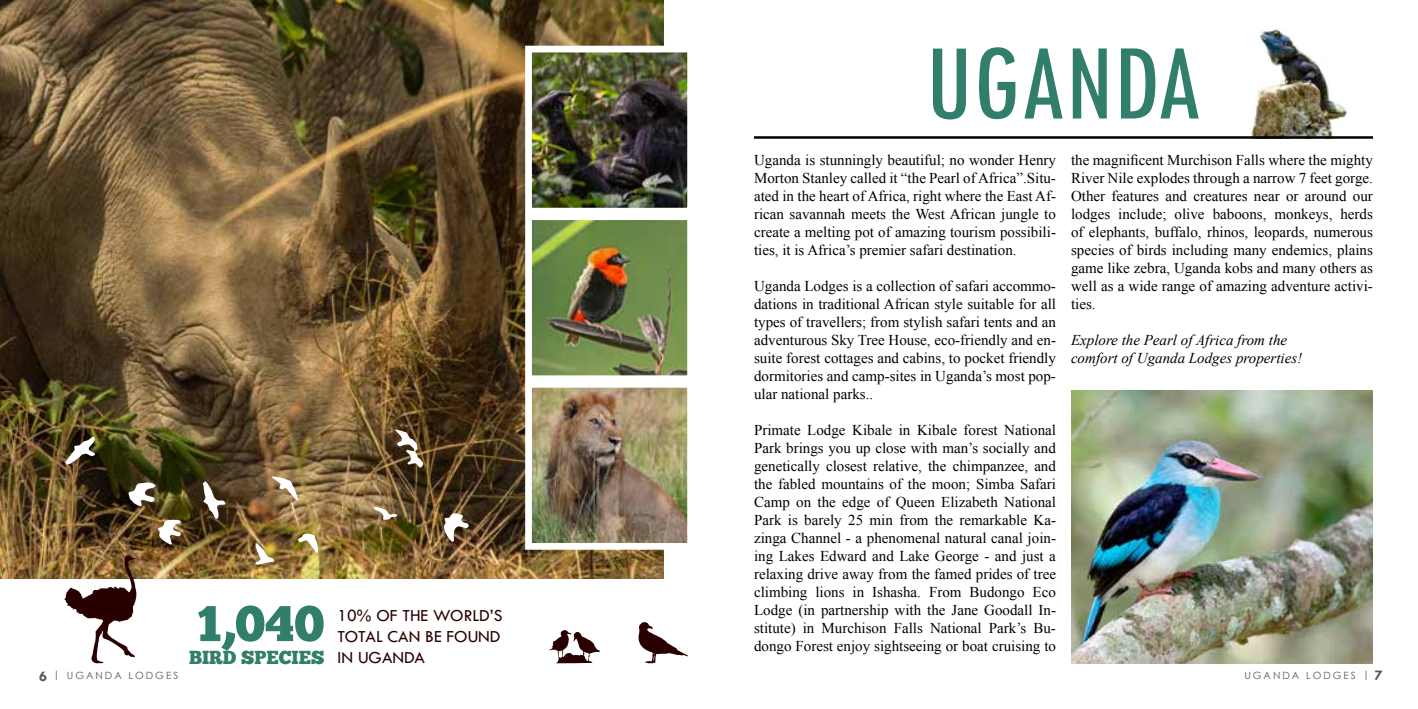
<style>
.page{position:relative;width:1418px;height:709px;background:#fff}
.page>*{position:absolute;margin:0;border:0;box-sizing:border-box;transform-origin:0 0}
.t1{font:condensed 112.5px "Tw Cen";color:#317e6a}
.t2{font:50px "Chunk Five Ex";color:#317e6a}
.t3{font:18.75px "Chunk Five Ex";color:#317e6a}
.t4{font:17.5px/21px "Tw Cen";color:#280000;text-align:justify}
.t5{font:15px/18px "Times New Roman";color:#000;text-align:justify}
.t6{font:italic 15px/18px "Times New Roman";color:#000}
.t7{font:10px "Century Gothic";letter-spacing:.2em;color:#58595b}
.s1{font-family:"Tw Cen";font-weight:700;font-size:15px}
</style>
<div class="page">
<img style="left:1071px;top:390px;width:301px;height:274px">
<img style="left:0;top:0;width:664px;height:578px">
<img style="left:1250px;top:29px;width:98px;height:107px">
<svg style="left:64px;top:555px;width:72px;height:108px"></svg>
<svg style="left:395px;top:429px;width:28px;height:38px"></svg>
<svg style="left:272px;top:476px;width:26px;height:25px"></svg>
<svg style="left:255px;top:543px;width:20px;height:22px"></svg>
<svg style="left:298px;top:533px;width:20px;height:20px"></svg>
<svg style="left:374px;top:507px;width:23px;height:13px"></svg>
<svg style="left:128px;top:482px;width:27px;height:24px"></svg>
<svg style="left:444px;top:513px;width:25px;height:29px"></svg>
<svg style="left:65px;top:437px;width:30px;height:28px"></svg>
<svg style="left:158px;top:519px;width:23px;height:25px"></svg>
<svg style="left:203px;top:481px;width:23px;height:38px"></svg>
<svg style="left:549px;top:630px;width:51px;height:33px"></svg>
<svg style="left:638px;top:622px;width:50px;height:41px"></svg>
<img style="left:533px;top:54px;width:153px;height:152px">
<div style="left:525px;top:46px;width:169px;height:168px;border:7px solid #fff"></div>
<img style="left:533px;top:221px;width:153px;height:153px">
<div style="left:525px;top:213px;width:169px;height:169px;border:7px solid #fff"></div>
<img style="left:533px;top:389px;width:153px;height:152px">
<div style="left:525px;top:381px;width:169px;height:168px;border:7px solid #fff"></div>
<hr style="left:754px;top:136px;width:618px;height:3px;background:#000">
<h2 class="t2" style="left:197px;top:586px;width:129px">1,040</h2>
<p class="t3" style="left:189px;top:643px;width:137px">BIRD SPECIES</p>
<p class="t4" style="left:338px;top:605px;width:166px">10% OF THE WORLD’S TOTAL CAN BE FOUND IN UGANDA</p>
<h1 class="t1" style="left:925px;top:15px;width:278px">UGANDA</h1>
<p class="t5" style="left:754px;top:150px;width:303px">Uganda is stunningly beautiful; no wonder Henry Morton Stanley called it “the Pearl of Africa”.Situ&shy;ated in the heart of Africa, right where the East Af&shy;rican savannah meets the West African jungle to create a melting pot of amazing tourism possibili&shy;ties, it is Africa’s premier safari destination.</p>
<p class="t5" style="left:754px;top:276px;width:303px">Uganda Lodges is a collection of safari accommo&shy;dations in traditional African style suitable for all types of travellers; from stylish safari tents and an adventurous Sky Tree House, eco-friendly and en&shy;suite forest cottages and cabins, to pocket friendly dormitories and camp-sites in Uganda’s most pop&shy;ular national parks..</p>
<p class="t5" style="left:754px;top:420px;width:303px">Primate Lodge Kibale in Kibale forest National Park brings you up close with man’s socially and genetically closest relative, the chimpanzee, and the fabled mountains of the moon; Simba Safari Camp on the edge of Queen Elizabeth National Park is barely 25 min from the remarkable Ka&shy;zinga Channel - a phenomenal natural canal join&shy;ing Lakes Edward and Lake George - and just a relaxing drive away from the famed prides of tree climbing lions in Ishasha. From Budongo Eco Lodge (in partnership with the Jane Goodall In&shy;stitute) in Murchison Falls National Park’s Bu&shy;dongo Forest enjoy sightseeing or boat cruising to</p>
<p class="t5" style="left:1070px;top:150px;width:303px">the magnificent Murchison Falls where the mighty River Nile explodes through a narrow 7 feet gorge.<br>Other features and creatures near or around our lodges include; olive baboons, monkeys, herds of elephants, buffalo, rhinos, leopards, numerous species of birds including many endemics, plains game like zebra, Uganda kobs and many others as well as a wide range of amazing adventure activi&shy;ties.</p>
<p class="t6" style="left:1070px;top:330px;width:233px">Explore the Pearl of Africa from the comfort of Uganda Lodges properties!</p>
<p class="t7" style="left:39px;top:669px;width:141px"><span class="s1">6</span> | UGANDA LODGES</p>
<p class="t7" style="left:1244px;top:669px;width:140px">UGANDA LODGES | <span class="s1">7</span></p>
</div>
